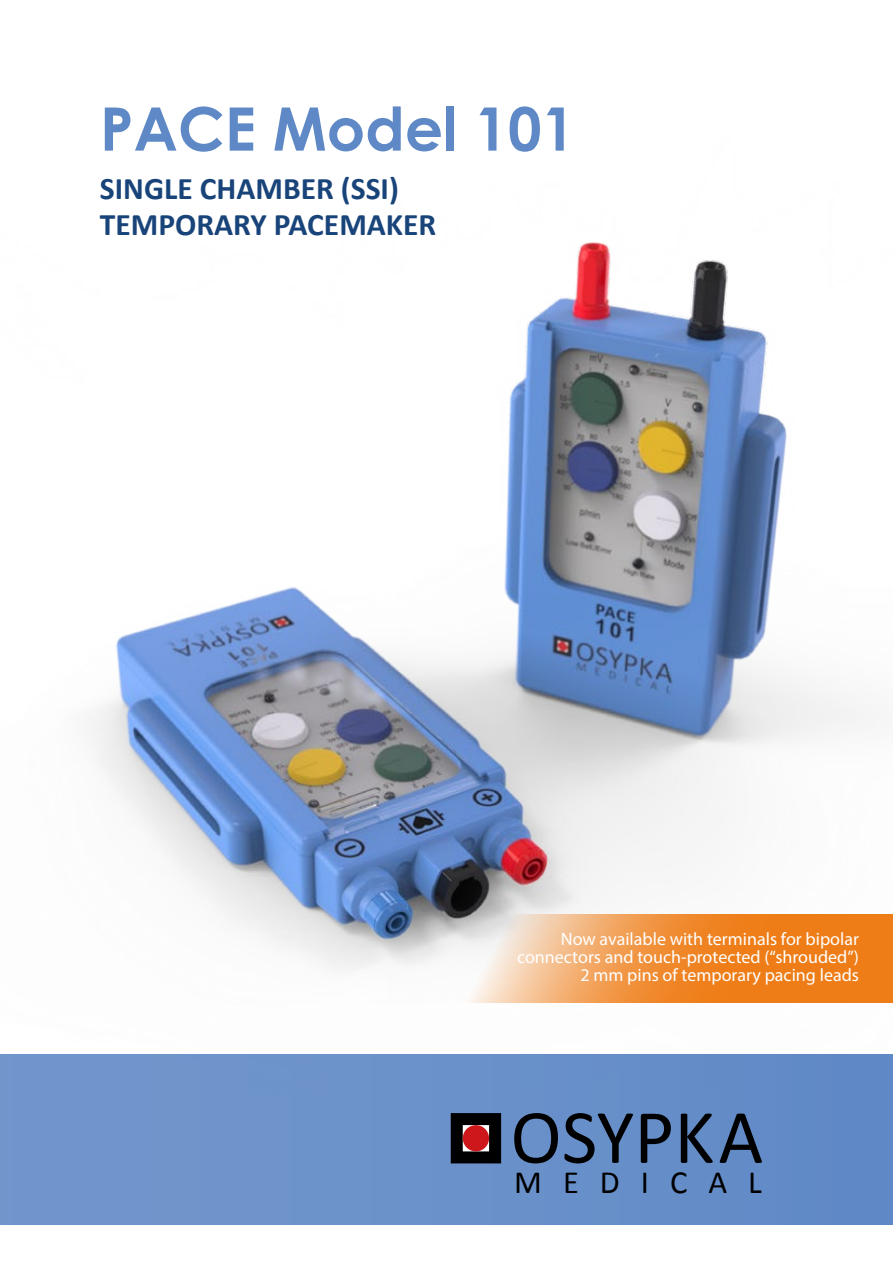
<style>
.page{position:relative;width:893px;height:1263px;background:#fff}
.page>*{position:absolute;margin:0;border:0;box-sizing:border-box;transform-origin:0 0}
.t1{font:700 60px "Century Gothic";color:#5f89c6}
.t2{font:32.55px "Calibri";letter-spacing:.645em;color:#000}
.t3{font:700 31.5px/36px "Calibri";color:#19447a}
.t4{font:18px/18px "Myriad Pro";color:#fff;text-align:right}
</style>
<div class="page">
<img style="left:88px;top:242px;width:778px;height:728px">
<div style="left:0;top:1054px;width:893px;height:171px;background:linear-gradient(to right,#7397cd,#608ac6)"></div>
<svg style="left:451px;top:1113px;width:50px;height:50px;background:#141313"></svg>
<div style="left:463px;top:1125px;width:26px;height:26px;background:#cd171a;border-radius:50%"></div>
<svg style="left:514px;top:1113px;width:248px;height:50px;background:#445f87"></svg>
<svg style="left:387px;top:914px;width:506px;height:89px;background:#eca667"></svg>
<h1 class="t1" style="left:100px;top:91px;width:477px">PACE Model 101</h1>
<h3 class="t3" style="left:100px;top:171px;width:338px">SINGLE CHAMBER (SSI)<br>TEMPORARY PACEMAKER</h3>
<p class="t4" style="left:517px;top:929px;width:343px">Now available with terminals for bipolar connectors and touch-protected (“shrouded”)<br>2 mm pins of temporary pacing leads</p>
<h2 class="t2" style="left:514px;top:1162px;width:249px">MEDICAL</h2>
</div>
